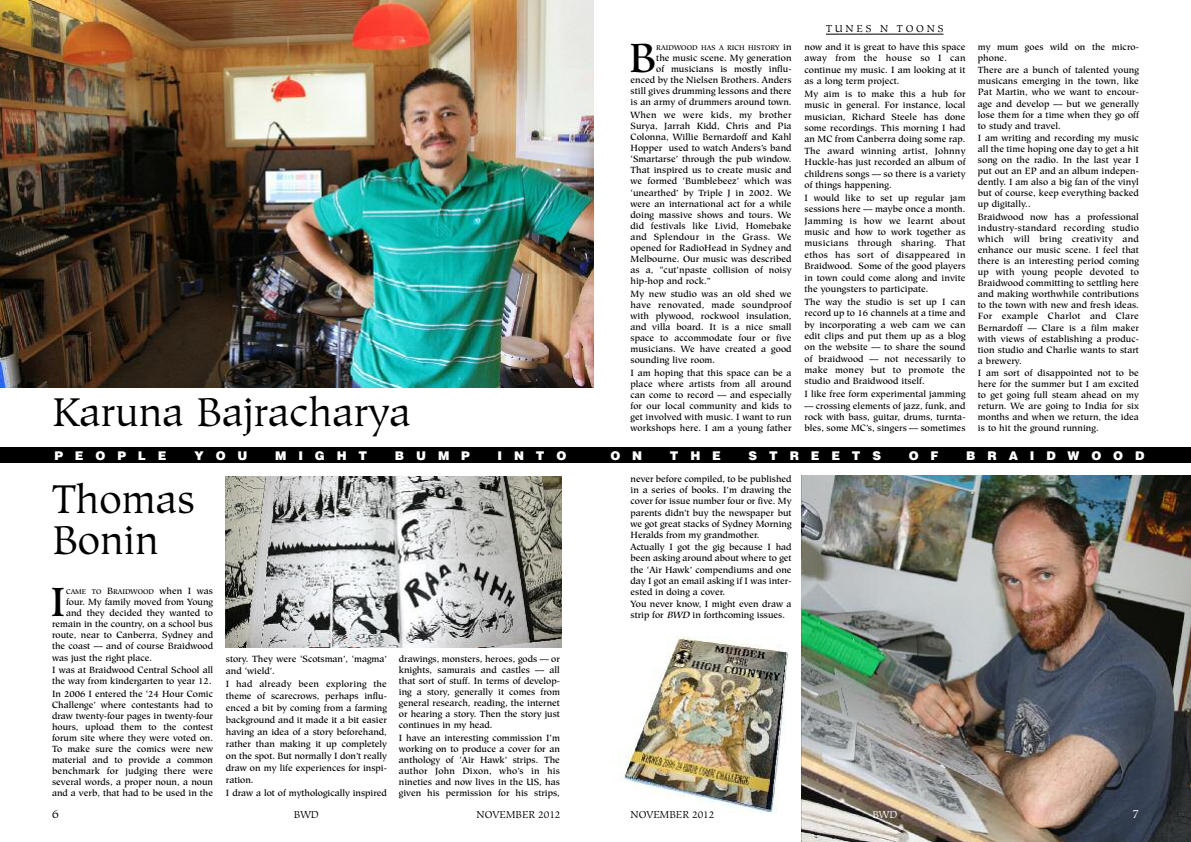
<style>
.page{position:relative;width:1191px;height:842px;background:#fff}
.page>*{position:absolute;margin:0;border:0;box-sizing:border-box;transform-origin:0 0}
.t1{font:500 40.6px "Hiroshige";color:#000}
.t2{font:40px/41px "Hiroshige";color:#000}
.t3{font:900 12px "Helvetica";letter-spacing:.985em;color:#fff}
.t4{font:12px "Hiroshige";color:#000}
.t5{font:12px "Hiroshige";color:#fff}
.t6{font:10px "Hiroshige";color:#000}
.t7{font:10px "Hiroshige";letter-spacing:.28em;color:#000}
.t8{font:10px "Hiroshige";color:#fff}
.t9{font:500 9px/11.1px "Hiroshige";letter-spacing:.005em;color:#000;text-align:justify}
.t10{font:500 6.8px "Hiroshige";letter-spacing:.01em;color:#000}
.s1{font-size:9px}
.s2{font-style:italic}
</style>
<div class="page">
<hr style="left:826px;top:34px;width:117px;height:1px;background:#000">
<img style="left:0;top:0;width:593px;height:387px">
<img style="left:801px;top:475px;width:390px;height:367px">
<img style="left:618px;top:636px;width:171px;height:177px">
<img style="left:225px;top:477px;width:336px;height:170px">
<div style="left:0;top:448px;width:1191px;height:15px;background:#000"></div>
<p class="t7" style="left:826px;top:25px;width:119px">TUNES N TOONS</p>
<p class="t9" style="left:804px;top:42px;width:162px;line-height:11.4px">now and it is great to have this space away from the house so I can continue my music. I am looking at it as a long term project.</p>
<p class="t9" style="left:804px;top:89px;width:162px;line-height:11.4px">My aim is to make this a hub for music in general. For instance, local musician, Richard Steele has done some recordings. This morning I had an MC from Canberra doing some rap.<br>The award winning artist, Johnny Huckle-has just recorded an album of childrens songs — so there is a variety of things happening.</p>
<p class="t9" style="left:804px;top:193px;width:162px;line-height:11.4px">I would like to set up regular jam sessions here — maybe once a month.<br>Jamming is how we learnt about music and how to work together as musicians through sharing. That ethos has sort of disappeared in Braidwood. Some of the good players in town could come along and invite the youngsters to participate.</p>
<p class="t9" style="left:804px;top:297px;width:162px;line-height:11.4px">The way the studio is set up I can record up to 16 channels at a time and by incorporating a web cam we can edit clips and put them up as a blog on the website — to share the sound of braidwood — not necessarily to make money but to promote the studio and Braidwood itself.</p>
<p class="t9" style="left:804px;top:389px;width:162px">I like free form experimental jamming</p>
<p class="t9" style="left:804px;top:401px;width:162px;line-height:11.4px">— crossing elements of jazz, funk, and rock with bass, guitar, drums, turnta&shy;bles, some MC’s, singers — sometimes</p>
<p class="t9" style="left:978px;top:42px;width:162px">my mum goes wild on the micro&shy;phone.</p>
<p class="t9" style="left:978px;top:66px;width:162px">There are a bunch of talented young musicans emerging in the town, like Pat Martin, who we want to encour&shy;age and develop — but we generally lose them for a time when they go off to study and travel.</p>
<p class="t9" style="left:978px;top:133px;width:162px">I am writing and recording my music all the time hoping one day to get a hit song on the radio. In the last year I put out an EP and an album indepen&shy;dently. I am also a big fan of the vinyl but of course, keep everything backed up digitally..</p>
<p class="t9" style="left:978px;top:212px;width:162px">Braidwood now has a professional industry-standard recording studio which will bring creativity and enhance our music scene. I feel that there is an interesting period coming up with young people devoted to Braidwood committing to settling here and making worthwhile contributions to the town with new and fresh ideas.<br>For example Charlot and Clare Bernardoff — Clare is a film maker with views of establishing a produc&shy;tion studio and Charlie wants to start a brewery.</p>
<p class="t9" style="left:978px;top:368px;width:162px">I am sort of disappointed not to be here for the summer but I am excited to get going full steam ahead on my return. We are going to India for six months and when we return, the idea is to hit the ground running.</p>
<h1 class="t1" style="left:629px;top:41px;width:29px">B</h1>
<p class="t10" style="left:656px;top:45px;width:137px">RAIDWOOD HAS A RICH HISTORY <span class="s1">in</span></p>
<p class="t9" style="left:630px;top:53px;width:162px;text-align:right">the music scene. My generation<br>of musicians is mostly influ&shy;enced by the Nielsen Brothers. Anders still gives drumming lessons and there is an army of drummers around town.</p>
<p class="t9" style="left:630px;top:110px;width:162px">When we were kids, my brother Surya, Jarrah Kidd, Chris and Pia Colonna, Willie Bernardoff and Kahl Hopper used to watch Anders’s band ‘Smartarse’ through the pub window.<br>That inspired us to create music and we formed ‘Bumblebeez’ which was ‘unearthed’ by Triple J in 2002. We were an international act for a while doing massive shows and tours. We did festivals like Livid, Homebake and Splendour in the Grass. We opened for RadioHead in Sydney and Melbourne. Our music was described as a, “cut’npaste collision of noisy hip-hop and rock.”</p>
<p class="t9" style="left:630px;top:289px;width:162px">My new studio was an old shed we have renovated, made soundproof with plywood, rockwool insulation, and villa board. It is a nice small space to accommodate four or five musicians. We have created a good sounding live room.</p>
<p class="t9" style="left:630px;top:368px;width:162px">I am hoping that this space can be a place where artists from all around can come to record — and especially for our local community and kids to get involved with music. I want to run workshops here. I am a young father</p>
<h2 class="t2" style="left:52px;top:395px;width:360px">Karuna Bajracharya</h2>
<h3 class="t3" style="left:54px;top:448px;width:113px">PEOPLE</h3>
<h3 class="t3" style="left:194px;top:448px;width:55px">YOU</h3>
<h3 class="t3" style="left:275px;top:448px;width:94px">MIGHT</h3>
<h3 class="t3" style="left:395px;top:448px;width:76px">BUMP</h3>
<h3 class="t3" style="left:497px;top:448px;width:70px">INTO</h3>
<h3 class="t3" style="left:610px;top:448px;width:33px">O N</h3>
<h3 class="t3" style="left:670px;top:448px;width:53px">THE</h3>
<h3 class="t3" style="left:748px;top:448px;width:134px">STREETS</h3>
<h3 class="t3" style="left:908px;top:448px;width:31px">O F</h3>
<h3 class="t3" style="left:966px;top:448px;width:180px">BRAIDWOOD</h3>
<h2 class="t2" style="left:52px;top:482px;width:144px">Thomas<br>Bonin</h2>
<h1 class="t1" style="left:50px;top:585px;width:17px">I</h1>
<p class="t10" style="left:66px;top:589px;width:148px">CAME TO <span class="s1">B</span>RAIDWOOD <span class="s1">when I was</span></p>
<p class="t9" style="left:66px;top:597px;width:148px">four. My family moved from Young</p>
<p class="t9" style="left:66px;top:608px;width:148px">and they decided they wanted to</p>
<p class="t9" style="left:52px;top:619px;width:162px">remain in the country, on a school bus</p>
<p class="t9" style="left:52px;top:630px;width:162px">route, near to Canberra, Sydney and</p>
<p class="t9" style="left:52px;top:642px;width:162px">the coast — and of course Braidwood</p>
<p class="t9" style="left:52px;top:653px;width:102px">was just the right place.</p>
<p class="t9" style="left:52px;top:665px;width:162px">I was at Braidwood Central School all the way from kindergarten to year 12.</p>
<p class="t9" style="left:52px;top:689px;width:163px">In 2006 I entered the ‘24 Hour Comic Challenge’ where contestants had to draw twenty-four pages in twenty-four hours, upload them to the contest forum site where they were voted on.<br>To make sure the comics were new material and to provide a common benchmark for judging there were several words, a proper noun, a noun and a verb, that had to be used in the</p>
<p class="t9" style="left:226px;top:654px;width:162px;line-height:11.9px">story. They were ‘Scotsman’, ‘magma’ and ‘wield’.</p>
<p class="t9" style="left:226px;top:679px;width:163px;line-height:11.9px">I had already been exploring the theme of scarecrows, perhaps influ&shy;enced a bit by coming from a farming background and it made it a bit easier having an idea of a story beforehand, rather than making it up completely on the spot. But normally I don’t really draw on my life experiences for inspi&shy;ration.</p>
<p class="t9" style="left:226px;top:788px;width:162px">I draw a lot of mythologically inspired</p>
<p class="t9" style="left:399px;top:654px;width:162px">drawings, monsters, heroes, gods — or knights, samurais and castles — all that sort of stuff. In terms of develop&shy;ing a story, generally it comes from general research, reading, the internet or hearing a story. Then the story just continues in my head.</p>
<p class="t9" style="left:399px;top:733px;width:162px">I have an interesting commission I’m working on to produce a cover for an anthology of ‘Air Hawk’ strips. The author John Dixon, who’s in his nineties and now lives in the US, has given his permission for his strips,</p>
<h3 class="t4" style="left:52px;top:809px;width:8px">6</h3>
<p class="t6" style="left:294px;top:810px;width:26px">BWD</p>
<p class="t6" style="left:476px;top:810px;width:85px">NOVEMBER 2012</p>
<p class="t9" style="left:630px;top:474px;width:162px">never before compiled, to be published in a series of books. I’m drawing the cover for issue number four or five. My parents didn’t buy the newspaper but we got great stacks of Sydney Morning Heralds from my grandmother.</p>
<p class="t9" style="left:630px;top:542px;width:162px">Actually I got the gig because I had been asking around about where to get the ‘Air Hawk’ compendiums and one day I got an email asking if I was inter&shy;ested in doing a cover.</p>
<p class="t9" style="left:630px;top:599px;width:162px">You never know, I might even draw a strip for <span class="s2">BWD</span>in forthcoming issues.</p>
<p class="t6" style="left:630px;top:810px;width:85px">NOVEMBER 2012</p>
<p class="t8" style="left:872px;top:810px;width:26px">BWD</p>
<h3 class="t5" style="left:1132px;top:809px;width:8px">7</h3>
</div>
